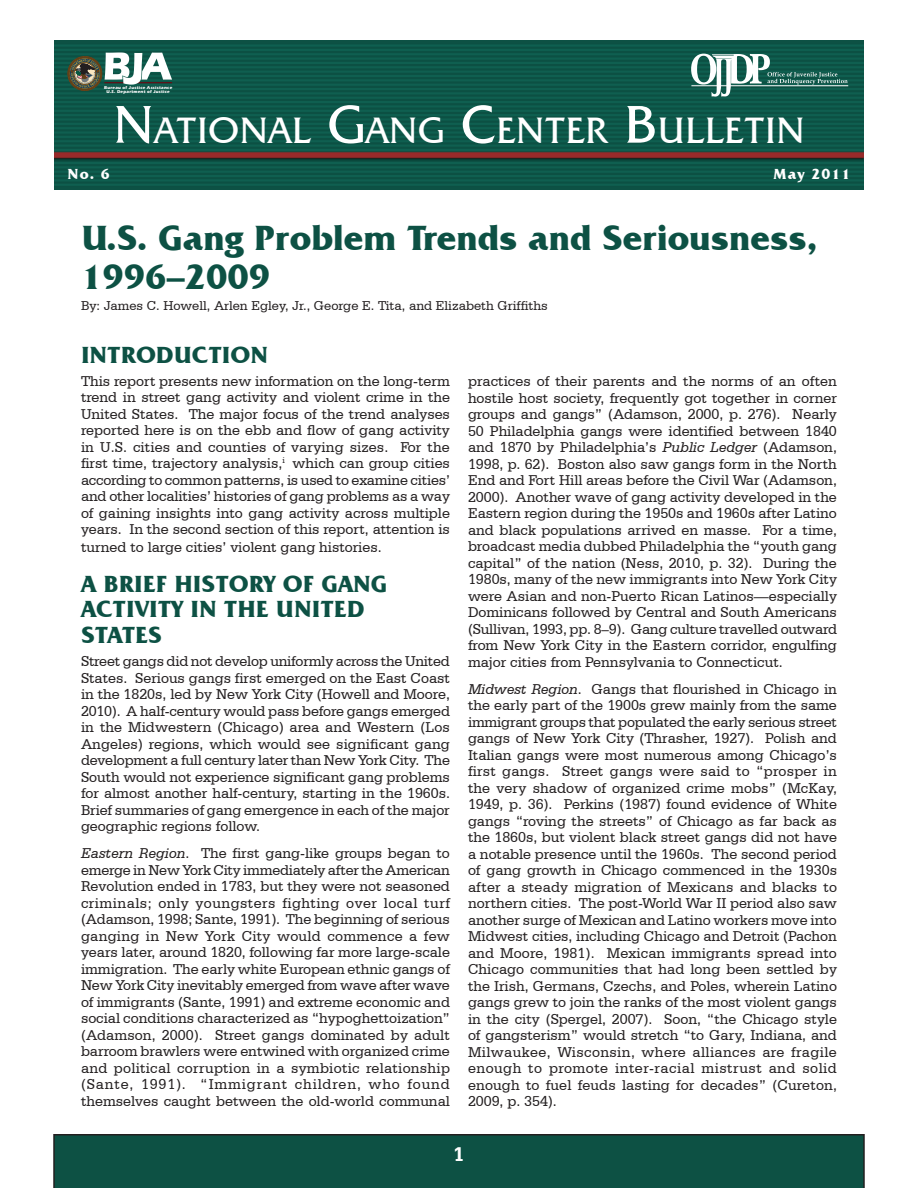
<style>
.page{position:relative;width:918px;height:1188px;background:#fff}
.page>*{position:absolute;margin:0;border:0;box-sizing:border-box;transform-origin:0 0}
.t1{font:37.8px "Friz Quadrata IT Cby BT";color:#fff}
.t2{font:700 36px/39px "Friz Quadrata IT Cby BT";color:#0d5144}
.subhead{font:700 24px/25.5px "Friz Quadrata IT Cby BT";color:#0d5144}
.t3{font:700 21px "Serifa BT";color:#fff}
.body_text{font:15px/16.5px "Serifa BT";color:#231f20;text-align:justify}
.t4{font:15px "Friz Quadrata IT Cby BT";letter-spacing:.075em;color:#fff}
.t5{font:700 15px "Friz Quadrata IT Cby BT";letter-spacing:.075em;color:#fff}
.author{font:13.5px "Serifa BT";color:#231f20}
.t6{font:700 4.2px/4.2px "Eras ITC";letter-spacing:.06em;color:#fff;text-align:center}
.s1{font-size:54px}
.s2{font-style:italic}
</style>
<div class="page">
<div style="left:53px;top:1134px;width:812px;height:54px;background:#0d5144"></div>
<div style="left:54px;top:40px;width:810px;height:150px;background:#0d5144"></div>
<img style="left:54px;top:45px;width:810px;height:141px">
<svg style="left:68px;top:52px;width:104px;height:39px"></svg>
<svg style="left:691px;top:54px;width:157px;height:43px"></svg>
<p class="t6" style="left:104px;top:86px;width:70px">Bureau of Justice Assistance<br>U.S. Department of Justice</p>
<p class="t1" style="left:113px;top:107px;width:689px"><span class="s1">N</span>ATIONAL <span class="s1">G</span>ANG <span class="s1">C</span>ENTER <span class="s1">B</span>ULLETIN</p>
<p class="t5" style="left:68px;top:164px;width:44px">No. 6</p>
<p class="t5" style="left:774px;top:164px;width:78px">May 2011</p>
<p class="t4" style="left:68px;top:167px;width:44px">No. 1</p>
<p class="t4" style="left:741px;top:167px;width:111px">February 2007</p>
<p class="t2" style="left:81px;top:217px;width:738px">U.S. Gang Problem Trends and Seriousness,<br>1996–2009</p>
<p class="author" style="left:81px;top:298px;width:468px">By: James C. Howell, Arlen Egley, Jr., George E. Tita, and Elizabeth Griffiths</p>
<p class="subhead" style="left:81px;top:341px;width:189px">INTRODUCTION</p>
<p class="body_text" style="left:81px;top:372px;width:371px">This report presents new information on the long-term trend in street gang activity and violent crime in the United States. The major focus of the trend analyses reported here is on the ebb and flow of gang activity in U.S. cities and counties of varying sizes. For the first time, trajectory analysis,<sup>i</sup> which can group cities according to common patterns, is used to examine cities’ and other localities’ histories of gang problems as a way of gaining insights into gang activity across multiple years. In the second section of this report, attention is</p>
<p class="body_text" style="left:81px;top:539px;width:302px">turned to large cities’ violent gang histories.</p>
<p class="subhead" style="left:81px;top:570px;width:308px">A BRIEF HISTORY OF GANG<br>ACTIVITY IN THE UNITED<br>STATES</p>
<p class="body_text" style="left:81px;top:653px;width:371px">Street gangs did not develop uniformly across the United States. Serious gangs first emerged on the East Coast in the 1820s, led by New York City (Howell and Moore, 2010). A half-century would pass before gangs emerged in the Midwestern (Chicago) area and Western (Los Angeles) regions, which would see significant gang development a full century later than New York City. The South would not experience significant gang problems for almost another half-century, starting in the 1960s.<br>Brief summaries of gang emergence in each of the major geographic regions follow.</p>
<p class="body_text" style="left:81px;top:845px;width:371px"><span class="s2">Eastern Region</span>. The first gang-like groups began to emerge in New York City immediately after the American Revolution ended in 1783, but they were not seasoned criminals; only youngsters fighting over local turf (Adamson, 1998; Sante, 1991). The beginning of serious ganging in New York City would commence a few years later, around 1820, following far more large-scale immigration. The early white European ethnic gangs of New York City inevitably emerged from wave after wave of immigrants (Sante, 1991) and extreme economic and social conditions characterized as “hypoghettoization” (Adamson, 2000). Street gangs dominated by adult barroom brawlers were entwined with organized crime and political corruption in a symbiotic relationship (Sante, 1991). “Immigrant children, who found themselves caught between the old-world communal</p>
<p class="body_text" style="left:468px;top:373px;width:371px">practices of their parents and the norms of an often hostile host society, frequently got together in corner groups and gangs” (Adamson, 2000, p. 276). Nearly 50 Philadelphia gangs were identified between 1840 and 1870 by Philadelphia’s <span class="s2">Public Ledger</span> (Adamson, 1998, p. 62). Boston also saw gangs form in the North End and Fort Hill areas before the Civil War (Adamson, 2000). Another wave of gang activity developed in the Eastern region during the 1950s and 1960s after Latino and black populations arrived en masse. For a time, broadcast media dubbed Philadelphia the “youth gang capital” of the nation (Ness, 2010, p. 32). During the 1980s, many of the new immigrants into New York City were Asian and non-Puerto Rican Latinos—especially Dominicans followed by Central and South Americans (Sullivan, 1993, pp. 8–9). Gang culture travelled outward from New York City in the Eastern corridor, engulfing major cities from Pennsylvania to Connecticut.</p>
<p class="body_text" style="left:468px;top:680px;width:371px"><span class="s2">Midwest Region</span>. Gangs that flourished in Chicago in the early part of the 1900s grew mainly from the same immigrant groups that populated the early serious street gangs of New York City (Thrasher, 1927). Polish and Italian gangs were most numerous among Chicago’s first gangs. Street gangs were said to “prosper in the very shadow of organized crime mobs” (McKay, 1949, p. 36). Perkins (1987) found evidence of White gangs “roving the streets” of Chicago as far back as the 1860s, but violent black street gangs did not have a notable presence until the 1960s. The second period of gang growth in Chicago commenced in the 1930s after a steady migration of Mexicans and blacks to northern cities. The post-World War II period also saw another surge of Mexican and Latino workers move into Midwest cities, including Chicago and Detroit (Pachon and Moore, 1981). Mexican immigrants spread into Chicago communities that had long been settled by the Irish, Germans, Czechs, and Poles, wherein Latino gangs grew to join the ranks of the most violent gangs in the city (Spergel, 2007). Soon, “the Chicago style of gangsterism” would stretch “to Gary, Indiana, and Milwaukee, Wisconsin, where alliances are fragile enough to promote inter-racial mistrust and solid enough to fuel feuds lasting for decades” (Cureton, 2009, p. 354).</p>
<p class="t3" style="left:453px;top:1141px;width:13px">1</p>
</div>
